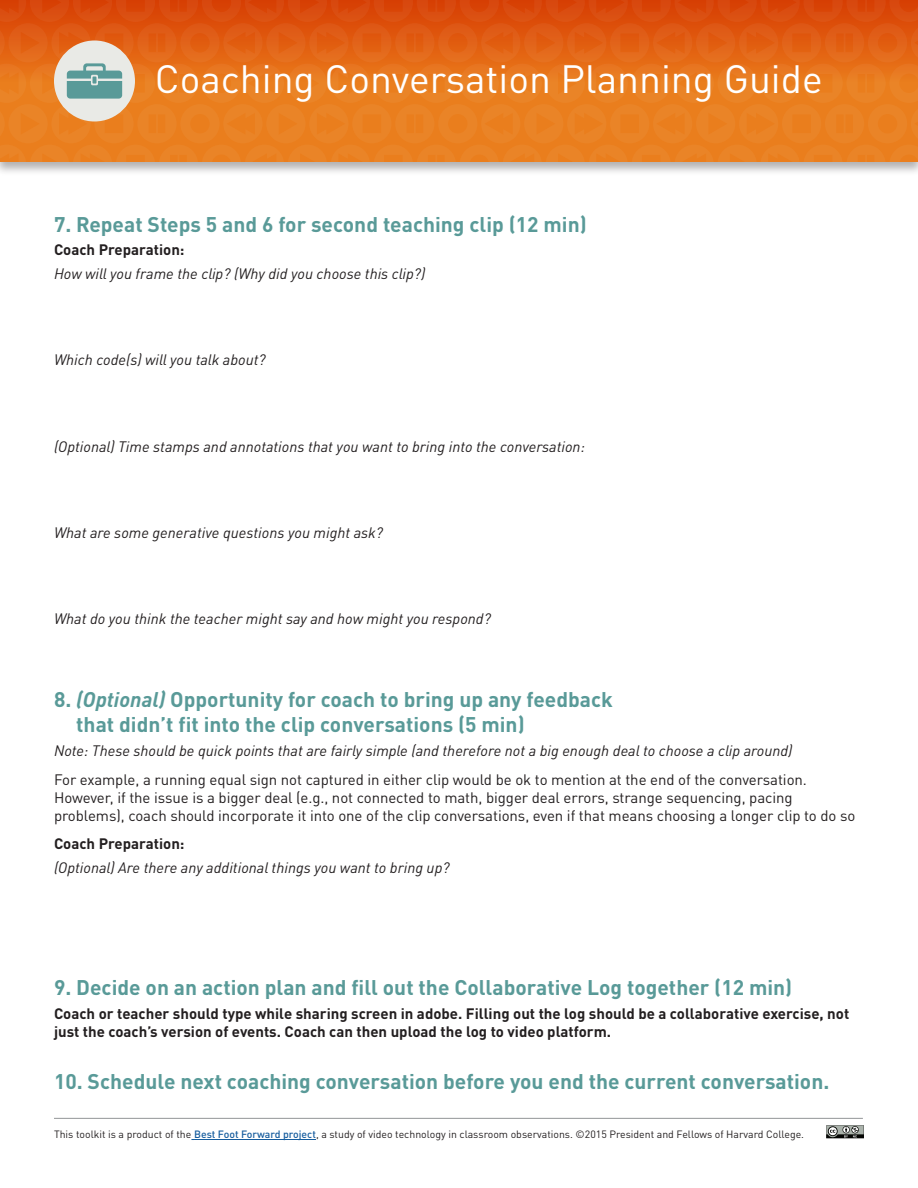
<style>
.page{position:relative;width:918px;height:1188px;background:#fff}
.page>*{position:absolute;margin:0;border:0;box-sizing:border-box;transform-origin:0 0}
.t1{font:39px "DINOT";color:#fff}
.teal_subhead{font:700 21px/25.2px "DINOT";color:#599a98}
.body_copy{font:italic 15px "DINOT";color:#231f20}
.body_copy-2{font:15px/18px "DINOT";letter-spacing:-.005em;color:#231f20}
.body_copy-3{font:700 15px/18px "DINOT";color:#231f20}
.t2{font:10.5px "DINOT";color:#231f20}
.s1{font-style:italic}
.s2{font-weight:500;color:#175d9e}
</style>
<div class="page">
<div style="left:0;top:0;width:918px;height:176px;background:#231f20;opacity:.35"></div>
<svg style="left:0;top:0;width:918px;height:162px"></svg>
<hr style="left:194px;top:1139px;width:122px;height:1px;background:#175d9e">
<hr style="left:54px;top:1118px;width:809px;height:1px;background:#939598">
<svg style="left:826px;top:1125px;width:38px;height:14px"></svg>
<p class="t1" style="left:155px;top:55px;width:669px">Coaching Conversation Planning Guide</p>
<p class="teal_subhead" style="left:54px;top:211px;width:534px">7. Repeat Steps 5 and 6 for second teaching clip (12 min)</p>
<p class="body_copy-3" style="left:54px;top:241px;width:132px">Coach Preparation:</p>
<p class="body_copy" style="left:54px;top:264px;width:373px">How will you frame the clip? (Why did you choose this clip?)</p>
<p class="body_copy" style="left:54px;top:351px;width:213px">Which code(s) will you talk about?</p>
<p class="body_copy" style="left:54px;top:437px;width:532px">(Optional) Time stamps and annotations that you want to bring into the conversation:</p>
<p class="body_copy" style="left:54px;top:523px;width:331px">What are some generative questions you might ask?</p>
<p class="body_copy" style="left:54px;top:610px;width:438px">What do you think the teacher might say and how might you respond?</p>
<p class="teal_subhead" style="left:76px;top:686px;width:538px;text-indent:-22px">8. <span class="s1">(Optional)</span> Opportunity for coach to bring up any feedback that didn’t fit into the clip conversations (5 min)</p>
<p class="body_copy" style="left:54px;top:741px;width:740px">Note: These should be quick points that are fairly simple (and therefore not a big enough deal to choose a clip around)</p>
<p class="body_copy-2" style="left:54px;top:770px;width:803px">For example, a running equal sign not captured in either clip would be ok to mention at the end of the conversation.<br>However, if the issue is a bigger deal (e.g., not connected to math, bigger deal errors, strange sequencing, pacing problems), coach should incorporate it into one of the clip conversations, even if that means choosing a longer clip to do so</p>
<p class="body_copy-3" style="left:54px;top:835px;width:132px">Coach Preparation:</p>
<p class="body_copy" style="left:54px;top:858px;width:397px">(Optional) Are there any additional things you want to bring up?</p>
<p class="teal_subhead" style="left:54px;top:974px;width:740px">9. Decide on an action plan and fill out the Collaborative Log together (12 min)</p>
<p class="body_copy-3" style="left:54px;top:1004px;width:797px">Coach or teacher should type while sharing screen in adobe. Filling out the log should be a collaborative exercise, not just the coach’s version of events. Coach can then upload the log to video platform.</p>
<p class="teal_subhead" style="left:54px;top:1068px;width:777px">10. Schedule next coaching conversation before you end the current conversation.</p>
<p class="t2" style="left:54px;top:1128px;width:752px">This toolkit is a product of the <span class="s2">Best Foot Forward project</span>, a study of video technology in classroom observations. ©2015 President and Fellows of Harvard College.</p>
</div>
